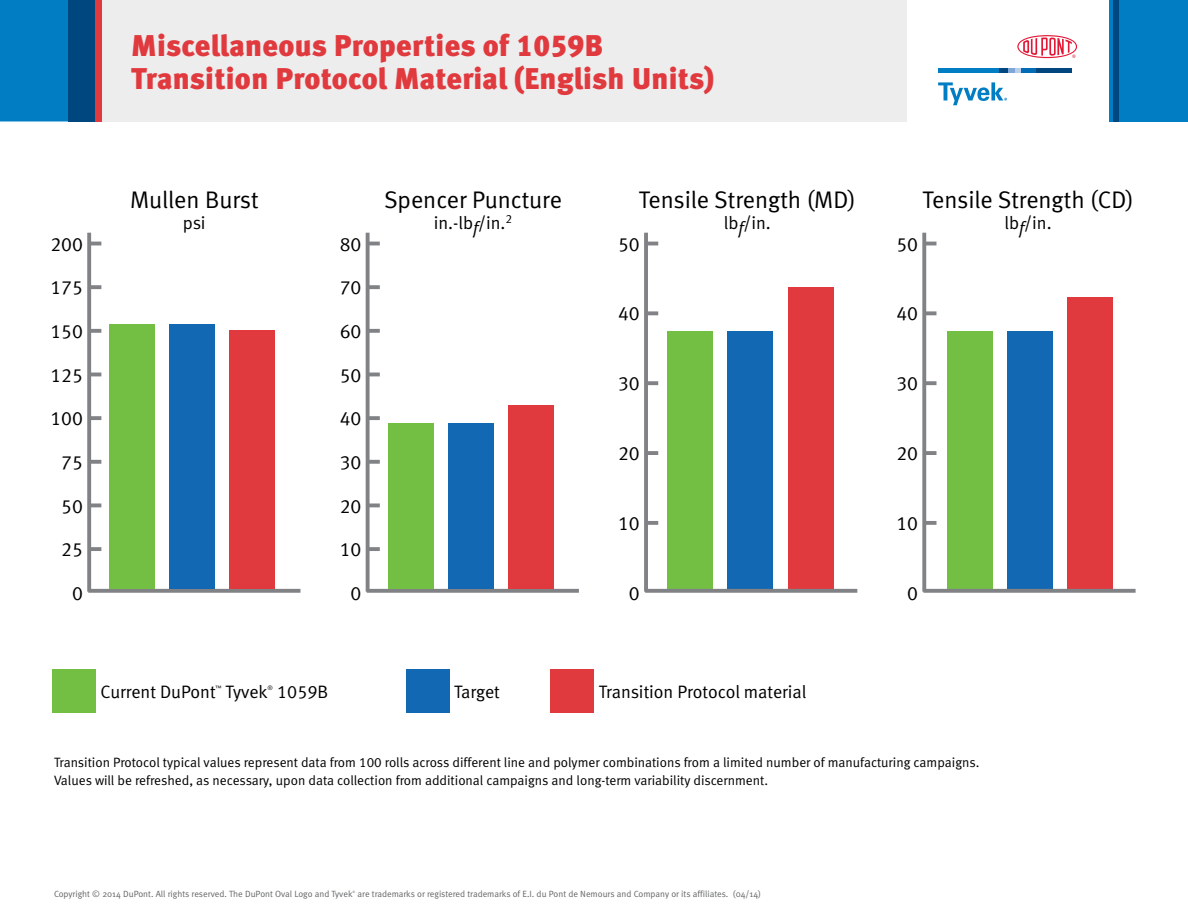
<style>
.page{position:relative;width:1188px;height:918px;background:#fff}
.page>*{position:absolute;margin:0;border:0;box-sizing:border-box;transform-origin:0 0}
.t1{font:30px/33px "Meta Black LF";letter-spacing:.01em;color:#e03a3e}
.t2{font:24px "Meta Normal LF";letter-spacing:-.005em;color:#000}
.t3{font:19.35px "Meta Normal LF";color:#000}
.t4{font:18px "Meta Normal LF";color:#000}
.t5{font:13.5px/18px "Meta Normal LF";color:#000}
.t6{font:9px "Meta Normal";color:#636466}
.t7{font:6.3px "Meta Normal LF";color:#000}
.t8{font:3.15px "Meta Normal";color:#636466}
.s1{font-style:italic}
</style>
<div class="page">
<div style="left:1108px;top:0;width:80px;height:122px;background:#007dc3"></div>
<div style="left:1113px;top:0;width:5px;height:121px;background:#00467f"></div>
<svg style="left:1017px;top:35px;width:60px;height:23px"></svg>
<div style="left:938px;top:68px;width:61px;height:5px;background:#007dc3"></div>
<div style="left:1035px;top:68px;width:37px;height:5px;background:#00467f"></div>
<svg style="left:938px;top:82px;width:69px;height:23px"></svg>
<div style="left:999px;top:68px;width:10px;height:5px;background:#00467f"></div>
<svg style="left:1009px;top:68px;width:12px;height:5px"></svg>
<div style="left:1021px;top:68px;width:14px;height:5px;background:#036cb6"></div>
<div style="left:0;top:0;width:74px;height:121px;background:#007dc3"></div>
<div style="left:68px;top:0;width:30px;height:121px;background:#00467f"></div>
<div style="left:95px;top:0;width:14px;height:121px;background:#e03a3e"></div>
<div style="left:102px;top:0;width:805px;height:121px;background:#ededee"></div>
<svg style="left:367px;top:589px;width:212px;height:4px"></svg>
<svg style="left:370px;top:242px;width:10px;height:3px"></svg>
<svg style="left:370px;top:285px;width:10px;height:4px"></svg>
<svg style="left:370px;top:329px;width:10px;height:4px"></svg>
<svg style="left:370px;top:373px;width:10px;height:3px"></svg>
<svg style="left:370px;top:416px;width:10px;height:4px"></svg>
<svg style="left:370px;top:460px;width:10px;height:4px"></svg>
<svg style="left:370px;top:503px;width:10px;height:4px"></svg>
<svg style="left:370px;top:547px;width:10px;height:4px"></svg>
<svg style="left:366px;top:233px;width:4px;height:359px"></svg>
<svg style="left:88px;top:589px;width:212px;height:4px"></svg>
<svg style="left:91px;top:242px;width:10px;height:3px"></svg>
<svg style="left:91px;top:285px;width:10px;height:4px"></svg>
<svg style="left:91px;top:329px;width:10px;height:4px"></svg>
<svg style="left:91px;top:373px;width:10px;height:3px"></svg>
<svg style="left:91px;top:416px;width:10px;height:4px"></svg>
<svg style="left:91px;top:460px;width:10px;height:4px"></svg>
<svg style="left:91px;top:503px;width:10px;height:4px"></svg>
<svg style="left:91px;top:547px;width:10px;height:4px"></svg>
<svg style="left:87px;top:233px;width:4px;height:359px"></svg>
<div style="left:169px;top:324px;width:46px;height:265px;background:#1268b3"></div>
<div style="left:109px;top:324px;width:46px;height:265px;background:#72bf44"></div>
<div style="left:229px;top:331px;width:45px;height:258px;background:#e03a3e"></div>
<div style="left:448px;top:424px;width:46px;height:165px;background:#1268b3"></div>
<div style="left:509px;top:406px;width:45px;height:183px;background:#e03a3e"></div>
<div style="left:388px;top:424px;width:45px;height:165px;background:#72bf44"></div>
<div style="left:788px;top:288px;width:46px;height:303px;background:#e03a3e"></div>
<div style="left:1068px;top:297px;width:45px;height:294px;background:#e03a3e"></div>
<div style="left:728px;top:331px;width:45px;height:260px;background:#1268b3"></div>
<div style="left:1007px;top:331px;width:46px;height:260px;background:#1268b3"></div>
<div style="left:667px;top:331px;width:46px;height:260px;background:#72bf44"></div>
<div style="left:947px;top:331px;width:45px;height:260px;background:#72bf44"></div>
<svg style="left:645px;top:589px;width:212px;height:4px"></svg>
<svg style="left:648px;top:242px;width:10px;height:3px"></svg>
<svg style="left:648px;top:311px;width:10px;height:4px"></svg>
<svg style="left:648px;top:381px;width:10px;height:4px"></svg>
<svg style="left:648px;top:451px;width:10px;height:4px"></svg>
<svg style="left:648px;top:521px;width:10px;height:4px"></svg>
<hr style="left:644px;top:233px;width:4px;height:359px;background:#808285">
<svg style="left:923px;top:589px;width:213px;height:4px"></svg>
<svg style="left:922px;top:233px;width:4px;height:359px"></svg>
<svg style="left:923px;top:242px;width:13px;height:3px"></svg>
<svg style="left:923px;top:311px;width:13px;height:4px"></svg>
<svg style="left:923px;top:381px;width:13px;height:4px"></svg>
<svg style="left:923px;top:451px;width:13px;height:4px"></svg>
<svg style="left:923px;top:521px;width:13px;height:4px"></svg>
<div style="left:406px;top:669px;width:43px;height:44px;background:#1268b3"></div>
<div style="left:52px;top:669px;width:44px;height:44px;background:#72bf44"></div>
<div style="left:551px;top:669px;width:43px;height:44px;background:#e03a3e"></div>
<h1 class="t1" style="left:131px;top:28px;width:585px">Miscellaneous Properties of 1059B<br>Transition Protocol Material (English Units)</h1>
<h3 class="t3" style="left:50px;top:233px;width:34px">200</h3>
<h3 class="t3" style="left:50px;top:276px;width:34px">175</h3>
<h3 class="t3" style="left:50px;top:320px;width:34px">150</h3>
<h3 class="t3" style="left:50px;top:364px;width:34px">125</h3>
<h3 class="t3" style="left:50px;top:407px;width:34px">100</h3>
<h3 class="t3" style="left:61px;top:451px;width:23px">75</h3>
<h3 class="t3" style="left:61px;top:495px;width:23px">50</h3>
<h3 class="t3" style="left:61px;top:538px;width:23px">25</h3>
<h3 class="t3" style="left:72px;top:582px;width:12px">0</h3>
<h2 class="t2" style="left:130px;top:186px;width:130px">Mullen Burst</h2>
<h3 class="t4" style="left:183px;top:212px;width:24px">psi</h3>
<h3 class="t3" style="left:340px;top:233px;width:23px">80</h3>
<h3 class="t3" style="left:340px;top:276px;width:23px">70</h3>
<h3 class="t3" style="left:340px;top:320px;width:23px">60</h3>
<h3 class="t3" style="left:340px;top:364px;width:23px">50</h3>
<h3 class="t3" style="left:340px;top:407px;width:23px">40</h3>
<h3 class="t3" style="left:340px;top:451px;width:23px">30</h3>
<h3 class="t3" style="left:340px;top:495px;width:23px">20</h3>
<h3 class="t3" style="left:340px;top:538px;width:23px">10</h3>
<h3 class="t3" style="left:351px;top:582px;width:12px">0</h3>
<h2 class="t2" style="left:384px;top:186px;width:179px">Spencer Puncture</h2>
<h3 class="t4" style="left:434px;top:212px;width:80px">in.-lb<span class="s1">f</span>/in.<sup>2</sup></h3>
<h2 class="t2" style="left:639px;top:186px;width:219px">Tensile Strength (MD)</h2>
<h3 class="t4" style="left:724px;top:212px;width:49px">lb<span class="s1">f</span>/in.</h3>
<h3 class="t3" style="left:618px;top:233px;width:23px">50</h3>
<h3 class="t3" style="left:618px;top:303px;width:23px">40</h3>
<h3 class="t3" style="left:618px;top:372px;width:23px">30</h3>
<h3 class="t3" style="left:618px;top:442px;width:23px">20</h3>
<h3 class="t3" style="left:618px;top:512px;width:23px">10</h3>
<h3 class="t3" style="left:629px;top:582px;width:12px">0</h3>
<p class="t7" style="left:216px;top:684px;width:8px">™</p>
<h3 class="t4" style="left:226px;top:682px;width:44px">Tyvek</h3>
<p class="t7" style="left:268px;top:684px;width:7px">®</p>
<h3 class="t4" style="left:277px;top:682px;width:53px">1059B</h3>
<h3 class="t4" style="left:599px;top:682px;width:209px">Transition Protocol material</h3>
<h3 class="t4" style="left:101px;top:682px;width:116px">Current DuPont</h3>
<h3 class="t4" style="left:454px;top:682px;width:47px">Target</h3>
<h2 class="t2" style="left:922px;top:186px;width:213px">Tensile Strength (CD)</h2>
<h3 class="t4" style="left:1005px;top:212px;width:49px">lb<span class="s1">f</span>/in.</h3>
<h3 class="t3" style="left:896px;top:233px;width:23px">50</h3>
<h3 class="t3" style="left:896px;top:303px;width:23px">40</h3>
<h3 class="t3" style="left:896px;top:372px;width:23px">30</h3>
<h3 class="t3" style="left:896px;top:442px;width:23px">20</h3>
<h3 class="t3" style="left:896px;top:512px;width:23px">10</h3>
<h3 class="t3" style="left:907px;top:582px;width:12px">0</h3>
<p class="t5" style="left:54px;top:753px;width:927px">Transition Protocol typical values represent data from 100 rolls across different line and polymer combinations from a limited number of manufacturing campaigns.<br>Values will be refreshed, as necessary, upon data collection from additional campaigns and long-term variability discernment.</p>
<p class="t6" style="left:54px;top:889px;width:300px">Copyright © 2014 DuPont. All rights reserved. The DuPont Oval Logo and Tyvek</p>
<p class="t8" style="left:353px;top:890px;width:4px">®</p>
<p class="t6" style="left:358px;top:889px;width:405px">are trademarks or registered trademarks of E.I. du Pont de Nemours and Company or its affiliates. (04/14)</p>
</div>
